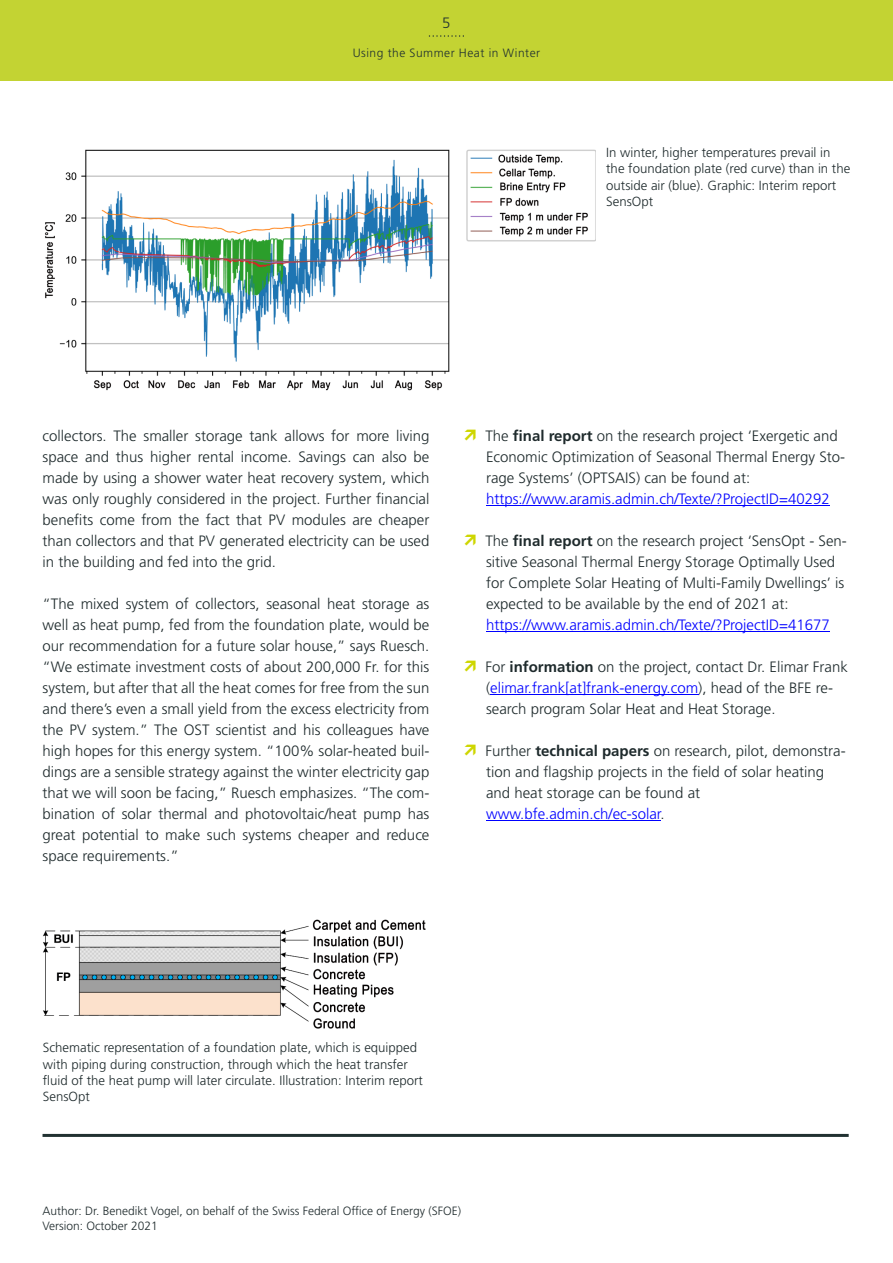
<style>
.page{position:relative;width:893px;height:1263px;background:#fff}
.page>*{position:absolute;margin:0;border:0;box-sizing:border-box;transform-origin:0 0}
.t1{font:300 15px/21px "Frutiger LT Std";color:#1e2a2c}
.t2{font:300 15px "Frutiger LT Std";color:#00f}
.t3{font:300 15px "Frutiger LT Std";color:#213131}
.t4{font:300 13.2px/16.2px "Frutiger LT Std";color:#1e2a2c}
.t5{font:300 12px/15px "Frutiger LT Std";color:#1e2a2c}
.t6{font:300 12px "Frutiger LT Std";letter-spacing:.04em;color:#213131}
.s1{font-weight:700}
.s2{color:#00f}
</style>
<div class="page">
<div style="left:0;top:0;width:893px;height:81px;background:#c3d333"></div>
<svg style="left:429px;top:35px;width:34px;height:2px"></svg>
<hr style="left:486px;top:505px;width:344px;height:1px;background:#00f">
<hr style="left:486px;top:631px;width:344px;height:1px;background:#00f">
<hr style="left:490px;top:694px;width:208px;height:1px;background:#00f">
<hr style="left:486px;top:820px;width:174px;height:1px;background:#00f">
<img style="left:44px;top:149px;width:551px;height:242px">
<img style="left:43px;top:919px;width:383px;height:110px">
<hr style="left:43px;top:1134px;width:806px;height:3px;background:#213131">
<p class="t3" style="left:442px;top:17px;width:10px">5</p>
<p class="t6" style="left:353px;top:48px;width:189px">Using the Summer Heat in Winter</p>
<p class="t4" style="left:606px;top:146px;width:246px">In winter, higher temperatures prevail in the foundation plate (red curve) than in the outside air (blue). Graphic: Interim report SensOpt</p>
<p class="t1" style="left:43px;top:427px;width:388px;text-align:justify">collectors. The smaller storage tank allows for more living space and thus higher rental income. Savings can also be made by using a shower water heat recovery system, which was only roughly considered in the project. Further financial benefits come from the fact that PV modules are cheaper than collectors and that PV generated electricity can be used in the building and fed into the grid.</p>
<p class="t1" style="left:43px;top:595px;width:388px;text-align:justify">“The mixed system of collectors, seasonal heat storage as well as heat pump, fed from the foundation plate, would be our recommendation for a future solar house,” says Ruesch. “We estimate investment costs of about 200,000 Fr. for this system, but after that all the heat comes for free from the sun and there’s even a small yield from the excess electricity from the PV system.” The OST scientist and his colleagues have high hopes for this energy system. “100% solar-heated buil&shy;dings are a sensible strategy against the winter electricity gap that we will soon be facing,” Ruesch emphasizes. “The com&shy;bination of solar thermal and photovoltaic/heat pump has great potential to make such systems cheaper and reduce space requirements.”</p>
<p class="t1" style="left:485px;top:427px;width:361px">The <span class="s1">final report</span> on the research project ‘Exergetic and<br>Economic Optimization of Seasonal Thermal Energy Sto&shy;rage Systems’ (OPTSAIS) can be found at:</p>
<p class="t2" style="left:486px;top:493px;width:345px">https://www.aramis.admin.ch/Texte/?ProjectID=40292</p>
<p class="t1" style="left:485px;top:532px;width:363px">The <span class="s1">final report</span> on the research project ‘SensOpt - Sen&shy;sitive Seasonal Thermal Energy Storage Optimally Used for Complete Solar Heating of Multi-Family Dwellings’ is expected to be available by the end of 2021 at:</p>
<p class="t2" style="left:486px;top:619px;width:345px">https://www.aramis.admin.ch/Texte/?ProjectID=41677</p>
<p class="t1" style="left:485px;top:658px;width:364px">For <span class="s1">information</span> on the project, contact Dr. Elimar Frank (<span class="s2">elimar.frank[at]frank-energy.com</span>), head of the BFE re&shy;search program Solar Heat and Heat Storage.</p>
<p class="t1" style="left:485px;top:742px;width:362px">Further <span class="s1">technical papers</span> on research, pilot, demonstra&shy;tion and flagship projects in the field of solar heating and heat storage can be found at <span class="s2">www.bfe.admin.ch/ec-solar</span>.</p>
<p class="t4" style="left:43px;top:1041px;width:382px">Schematic representation of a foundation plate, which is equipped with piping during construction, through which the heat transfer fluid of the heat pump will later circulate. Illustration: Interim report SensOpt</p>
<p class="t5" style="left:43px;top:1204px;width:420px">Author: Dr. Benedikt Vogel, on behalf of the Swiss Federal Office of Energy (SFOE)<br>Version: October 2021</p>
</div>
